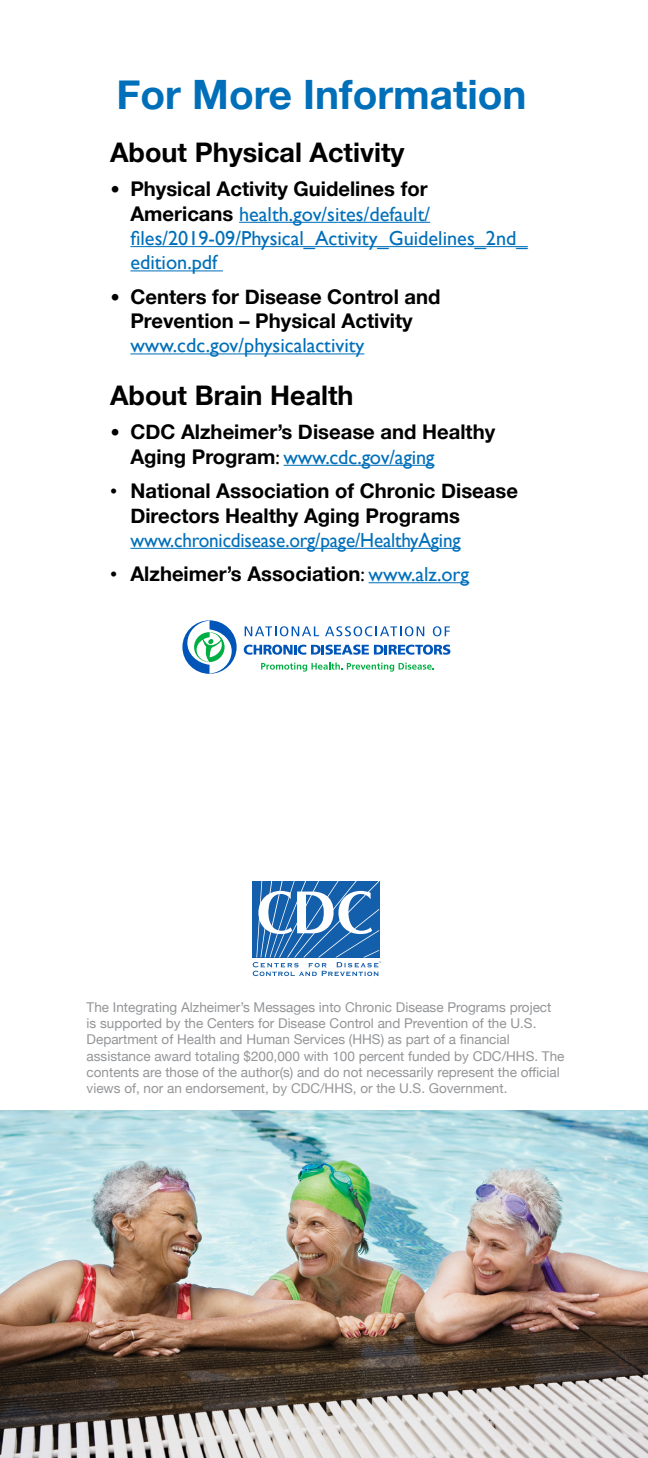
<style>
.page{position:relative;width:648px;height:1458px;background:#fff}
.page>*{position:absolute;margin:0;border:0;box-sizing:border-box;transform-origin:0 0}
.t1{font:700 40.5px "Helvetica Neue";color:#006fba}
.t2{font:700 27px "Helvetica Neue";color:#000}
.t3{font:700 20.25px/24.3px "Helvetica Neue";color:#000;text-align:center}
.t4{font:20.25px/24.3px "Gill Sans";color:#006fba}
.t5{font:20.25px "Gill Sans";color:#006fba;scale:.95 1}
.t6{font:13.5px/16.2px "Helvetica Neue";color:#939598}
.s1{font-family:"Gill Sans"}
.s2{font-family:"Helvetica Neue";font-weight:700;color:#000}
.s3{color:#000}
.s4{font-family:"Gill Sans";font-weight:400}
.s5{font-family:"Gill Sans";font-weight:400;color:#006fba}
</style>
<div class="page">
<hr style="left:239px;top:222px;width:191px;height:1px;background:#006fba">
<hr style="left:130px;top:246px;width:398px;height:1px;background:#006fba">
<hr style="left:130px;top:270px;width:93px;height:1px;background:#006fba">
<hr style="left:130px;top:353px;width:234px;height:1px;background:#006fba">
<hr style="left:284px;top:465px;width:151px;height:1px;background:#006fba">
<hr style="left:130px;top:548px;width:331px;height:1px;background:#006fba">
<hr style="left:369px;top:582px;width:100px;height:1px;background:#006fba">
<img style="left:0;top:1110px;width:648px;height:348px">
<svg style="left:245px;top:626px;width:74px;height:10px"></svg>
<svg style="left:325px;top:626px;width:99px;height:10px"></svg>
<svg style="left:433px;top:626px;width:17px;height:10px"></svg>
<svg style="left:261px;top:662px;width:173px;height:10px"></svg>
<svg style="left:244px;top:645px;width:206px;height:10px"></svg>
<svg style="left:182px;top:620px;width:55px;height:54px"></svg>
<svg style="left:253px;top:881px;width:128px;height:95px"></svg>
<h1 class="t1" style="left:117px;top:63px;width:412px">For More Information</h1>
<h2 class="t2" style="left:110px;top:131px;width:296px">About Physical Activity</h2>
<h3 class="t3" style="left:110px;top:178px;width:319px"><span class="s1">•</span> Physical Activity Guidelines for</h3>
<h3 class="t4" style="left:130px;top:202px;width:399px"><span class="s2">Americans</span> health.gov/sites/default/ files/2019-09/Physical_Activity_Guidelines_2nd_ edition.pdf</h3>
<h3 class="t3" style="left:110px;top:285px;width:332px"><span class="s1">•</span> Centers for Disease Control and<br>Prevention – Physical Activity</h3>
<h3 class="t4" style="left:130px;top:333px;width:235px">www.cdc.gov/physicalactivity</h3>
<h2 class="t2" style="left:110px;top:374px;width:245px">About Brain Health</h2>
<h3 class="t3" style="left:110px;top:421px;width:387px"><span class="s1">•</span> CDC Alzheimer’s Disease and Healthy</h3>
<h3 class="t4" style="left:130px;top:445px;width:306px"><span class="s2">Aging Program</span><span class="s3">:</span> www.cdc.gov/aging</h3>
<h3 class="t3" style="left:130px;top:479px;width:389px;text-align:left;text-indent:-20px"><span class="s4">•</span> National Association of Chronic Disease<br>Directors Healthy Aging Programs</h3>
<h3 class="t5" style="left:130px;top:528px;width:349px">www.chronicdisease.org/page/HealthyAging</h3>
<h3 class="t3" style="left:110px;top:562px;width:361px"><span class="s4">•</span> Alzheimer’s Association<span class="s4">:</span> <span class="s5">www.alz.org</span></h3>
<p class="t6" style="left:87px;top:1000px;width:479px">The Integrating Alzheimer’s Messages into Chronic Disease Programs project is supported by the Centers for Disease Control and Prevention of the U.S.<br>Department of Health and Human Services (HHS) as part of a financial assistance award totaling $200,000 with 100 percent funded by CDC/HHS. The contents are those of the author(s) and do not necessarily represent the official views of, nor an endorsement, by CDC/HHS, or the U.S. Government.</p>
</div>
